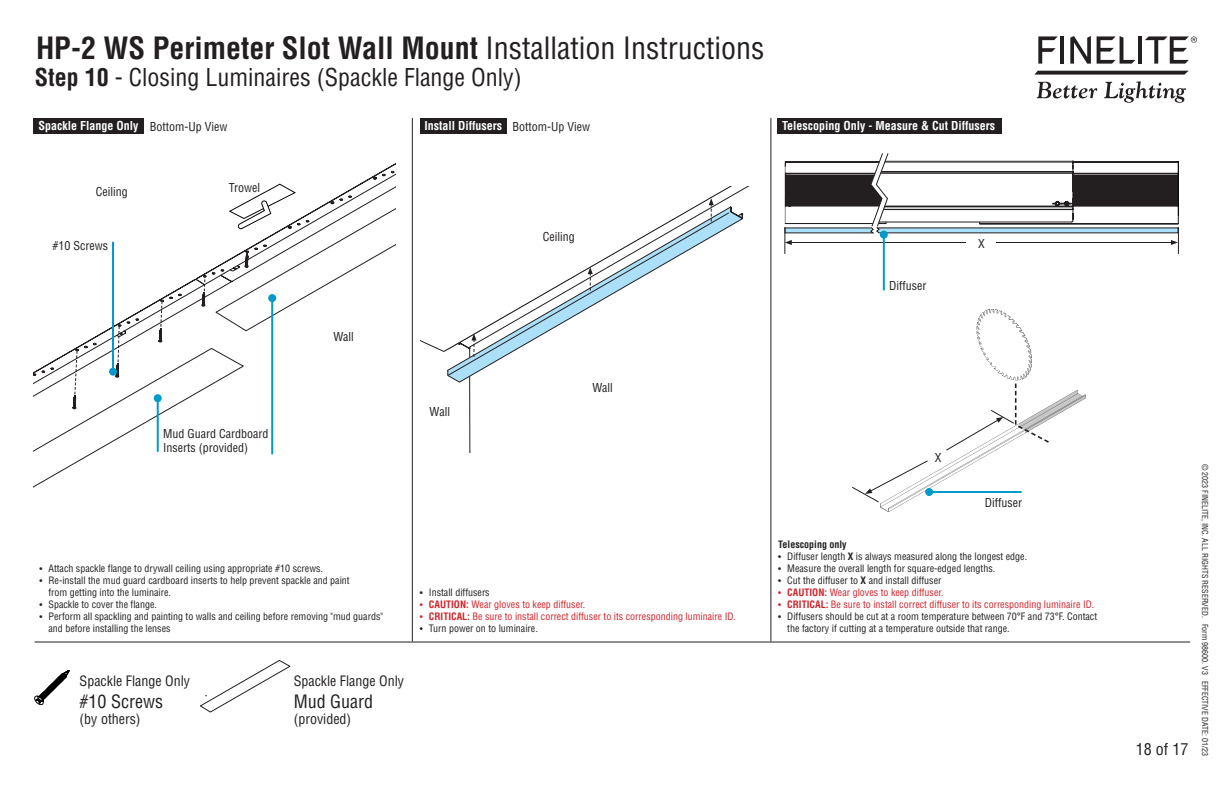
<style>
.page{position:relative;width:1224px;height:792px;background:#fff}
.page>*{position:absolute;margin:0;border:0;box-sizing:border-box;transform-origin:0 0}
.t1{font:700 condensed 30px "Helvetica";color:#231f20}
.t2{font:condensed 24px "Helvetica";color:#231f20}
.t3{font:condensed 18px "Helvetica";color:#231f20}
.t4{font:condensed 16px "Helvetica";color:#231f20}
.t5{font:condensed 14px "Helvetica";color:#231f20}
.t6{font:condensed 12px "Helvetica";color:#231f20}
.t7{font:700 condensed 12px "Helvetica";color:#fff}
.t8{font:condensed 10px/12px "Helvetica";color:#231f20}
.t9{font:condensed 10px "Helvetica";color:#d1232a}
.Bulleted_InIn_Verbia{font:700 condensed 10px "Helvetica";color:#231f20}
.t10{font:condensed 8px "Helvetica";color:#231f20}
.s1{font-weight:400}
.s2{font-weight:700}
.s3{font-size:9px}
</style>
<div class="page">
<svg style="left:420px;top:186px;width:315px;height:267px"></svg>
<hr style="left:35px;top:642px;width:1155px;height:1px;background:#231f20">
<div style="left:778px;top:119px;width:224px;height:15px;background:#231f20"></div>
<div style="left:420px;top:119px;width:87px;height:15px;background:#231f20"></div>
<div style="left:34px;top:119px;width:110px;height:15px;background:#231f20"></div>
<svg style="left:709px;top:198px;width:5px;height:24px"></svg>
<svg style="left:588px;top:267px;width:5px;height:24px"></svg>
<svg style="left:471px;top:334px;width:6px;height:23px"></svg>
<hr style="left:770px;top:118px;width:1px;height:524px;background:#231f20">
<hr style="left:412px;top:118px;width:1px;height:524px;background:#231f20">
<svg style="left:852px;top:309px;width:234px;height:203px"></svg>
<hr style="left:929px;top:491px;width:93px;height:2px;background:#009bca">
<div style="left:925px;top:488px;width:8px;height:8px;background:#009bca;border-radius:50%"></div>
<svg style="left:35px;top:670px;width:35px;height:35px"></svg>
<svg style="left:200px;top:660px;width:91px;height:53px"></svg>
<svg style="left:34px;top:175px;width:362px;height:312px"></svg>
<hr style="left:883px;top:235px;width:2px;height:55px;background:#009bca">
<svg style="left:784px;top:153px;width:395px;height:101px"></svg>
<div style="left:966px;top:238px;width:30px;height:10px;background:#fff"></div>
<svg style="left:1034px;top:71px;width:155px;height:4px"></svg>
<svg style="left:1038px;top:36px;width:20px;height:28px"></svg>
<hr style="left:1060px;top:36px;width:4px;height:28px;background:#231f20">
<svg style="left:1070px;top:36px;width:21px;height:28px"></svg>
<svg style="left:1097px;top:36px;width:38px;height:28px"></svg>
<hr style="left:1138px;top:36px;width:4px;height:28px;background:#231f20">
<svg style="left:1145px;top:36px;width:52px;height:28px"></svg>
<svg style="left:1037px;top:82px;width:60px;height:16px"></svg>
<svg style="left:1104px;top:81px;width:82px;height:22px"></svg>
<h1 class="t1" style="left:36px;top:29px;width:730px">HP-2 WS Perimeter Slot Wall Mount <span class="s1">Installation Instructions</span></h1>
<p class="t2" style="left:35px;top:62px;width:489px"><span class="s2">Step 10</span> - Closing Luminaires (Spackle Flange Only)</p>
<p class="t7" style="left:38px;top:118px;width:101px">Spackle Flange Only</p>
<p class="t6" style="left:150px;top:119px;width:79px">Bottom-Up View</p>
<p class="t7" style="left:424px;top:118px;width:79px">Install Diffusers</p>
<p class="t6" style="left:513px;top:119px;width:79px">Bottom-Up View</p>
<p class="t7" style="left:782px;top:118px;width:215px">Telescoping Only - Measure &amp; Cut Diffusers</p>
<p class="t6" style="left:96px;top:184px;width:33px">Ceiling</p>
<p class="t6" style="left:53px;top:238px;width:57px">#10 Screws</p>
<p class="t6" style="left:229px;top:180px;width:33px">Trowel</p>
<p class="t6" style="left:163px;top:426px;width:107px">Mud Guard Cardboard</p>
<p class="t6" style="left:163px;top:440px;width:86px">Inserts (provided)</p>
<p class="t6" style="left:333px;top:329px;width:22px">Wall</p>
<p class="t6" style="left:430px;top:404px;width:22px">Wall</p>
<p class="t6" style="left:543px;top:229px;width:33px">Ceiling</p>
<p class="t6" style="left:592px;top:380px;width:22px">Wall</p>
<p class="t8" style="left:39px;top:562px;width:285px"><span class="s3">•</span> Attach spackle flange to drywall ceiling using appropriate #10 screws.</p>
<p class="t8" style="left:48px;top:574px;width:303px;text-indent:-9px"><span class="s3">•</span> Re-install the mud guard cardboard inserts to help prevent spackle and paint from getting into the luminaire.</p>
<p class="t8" style="left:39px;top:598px;width:119px"><span class="s3">•</span> Spackle to cover the flange.</p>
<p class="t8" style="left:48px;top:610px;width:336px;text-indent:-9px"><span class="s3">•</span> Perform all spackling and painting to walls and ceiling before removing "mud guards" and before installing the lenses</p>
<p class="t8" style="left:420px;top:586px;width:71px"><span class="s3">•</span> Install diffusers</p>
<p class="t9" style="left:420px;top:598px;width:167px"><span class="s3">•</span> <span class="s2">CAUTION:</span> Wear gloves to keep diffuser.</p>
<p class="t9" style="left:420px;top:610px;width:318px"><span class="s3">•</span> <span class="s2">CRITICAL:</span> Be sure to install correct diffuser to its corresponding luminaire ID.</p>
<p class="t8" style="left:420px;top:622px;width:119px"><span class="s3">•</span> Turn power on to luminaire.</p>
<p class="t5" style="left:80px;top:672px;width:112px">Spackle Flange Only</p>
<p class="t3" style="left:80px;top:690px;width:85px">#10 Screws</p>
<p class="t5" style="left:80px;top:710px;width:63px">(by others)</p>
<p class="t5" style="left:294px;top:672px;width:112px">Spackle Flange Only</p>
<p class="t3" style="left:294px;top:690px;width:81px">Mud Guard</p>
<p class="t5" style="left:294px;top:710px;width:59px">(provided)</p>
<p class="t6" style="left:889px;top:278px;width:39px">Diffuser</p>
<p class="t6" style="left:978px;top:236px;width:8px">X</p>
<p class="t6" style="left:935px;top:450px;width:8px">X</p>
<p class="t6" style="left:985px;top:495px;width:39px">Diffuser</p>
<p class="Bulleted_InIn_Verbia" style="left:778px;top:538px;width:70px">Telescoping only</p>
<p class="t8" style="left:778px;top:550px;width:250px"><span class="s3">•</span> Diffuser length <span class="s2">X</span> is always measured along the longest edge.</p>
<p class="t8" style="left:778px;top:562px;width:218px"><span class="s3">•</span> Measure the overall length for square-edged lengths.</p>
<p class="t8" style="left:778px;top:574px;width:165px"><span class="s3">•</span> Cut the diffuser to <span class="s2">X</span> and install diffuser</p>
<p class="t9" style="left:778px;top:586px;width:167px"><span class="s3">•</span> <span class="s2">CAUTION:</span> Wear gloves to keep diffuser.</p>
<p class="t9" style="left:778px;top:598px;width:318px"><span class="s3">•</span> <span class="s2">CRITICAL:</span> Be sure to install correct diffuser to its corresponding luminaire ID.</p>
<p class="t8" style="left:787px;top:610px;width:311px;text-indent:-9px"><span class="s3">•</span> Diffusers should be cut at a room temperature between 70°F and 73°F. Contact the factory if cutting at a temperature outside that range.</p>
<h3 class="t4" style="left:1136px;top:739px;width:54px">18 of 17</h3>
<p class="t10" style="left:1210px;top:464px;width:294px;rotate:90deg">© 2023 FINELITE, INC. ALL RIGHTS RESERVED. Form 98600. V3 EFFECTIVE DATE: 01/23</p>
</div>
